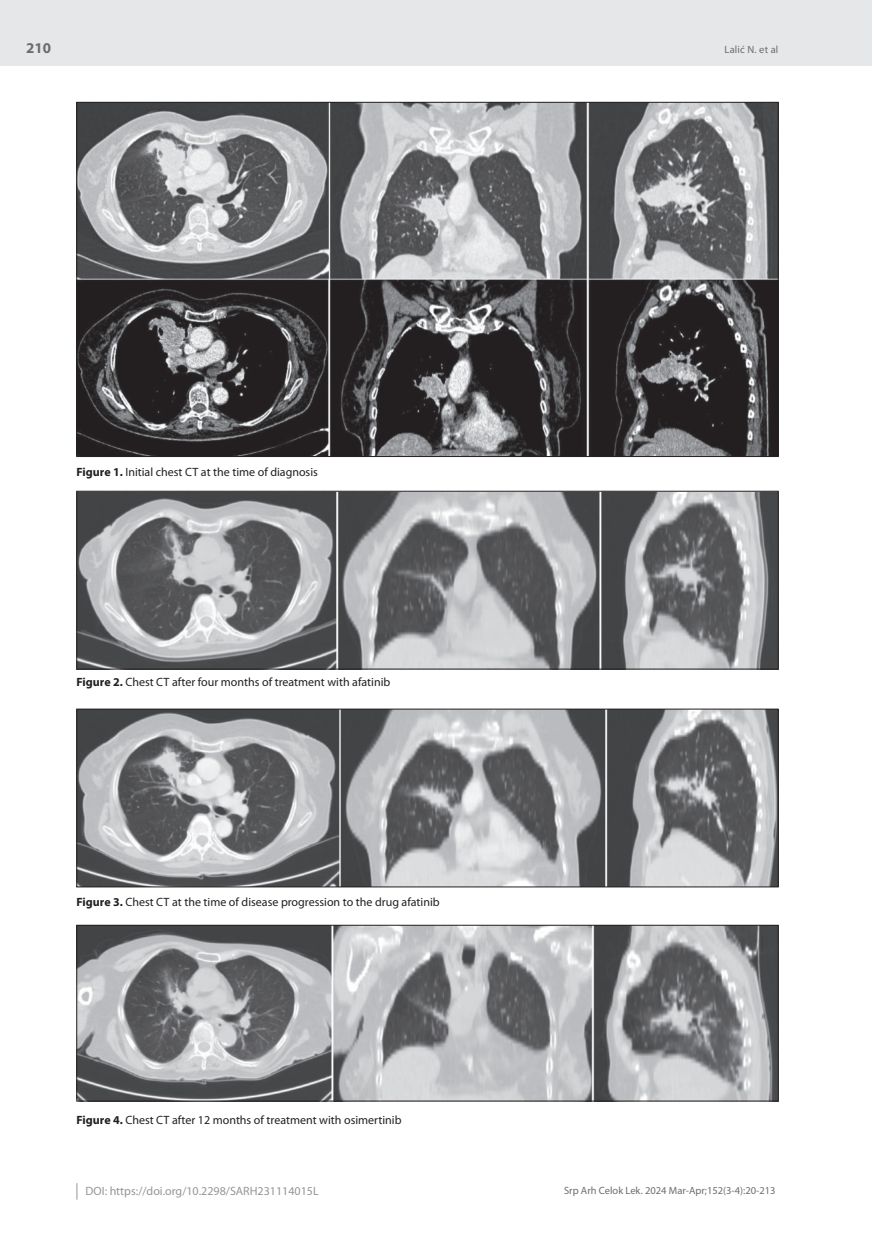
<style>
.page{position:relative;width:872px;height:1234px;background:#fff}
.page>*{position:absolute;margin:0;border:0;box-sizing:border-box;transform-origin:0 0}
.t1{font:700 15px "Myriad Pro";color:#6c6d70}
.t2{font:12px "Myriad Pro";color:#231f20}
.t3{font:12px "Myriad Pro";color:#939598}
.t4{font:10.5px "Myriad Pro";color:#6c6d70}
.s1{font-weight:700}
</style>
<div class="page">
<div style="left:0;top:0;width:872px;height:66px;background:#e6e7e9"></div>
<svg style="left:77px;top:1183px;width:1px;height:16px"></svg>
<img style="left:79px;top:104px;width:697px;height:350px">
<img style="left:79px;top:493px;width:697px;height:174px">
<div style="left:77px;top:491px;width:701px;height:178px;border:1px solid #231f20"></div>
<img style="left:79px;top:710px;width:697px;height:174px">
<div style="left:77px;top:708px;width:701px;height:178px;border:1px solid #231f20"></div>
<img style="left:79px;top:926px;width:697px;height:172px">
<div style="left:77px;top:924px;width:701px;height:176px;border:1px solid #231f20"></div>
<p class="t1" style="left:26px;top:38px;width:26px">210</p>
<p class="t4" style="left:724px;top:43px;width:55px">Lalić N. et al</p>
<p class="t2" style="left:77px;top:464px;width:243px"><span class="s1">Figure 1.</span> Initial chest CT at the time of diagnosis</p>
<p class="t2" style="left:77px;top:674px;width:315px"><span class="s1">Figure 2.</span> Chest CT after four months of treatment with afatinib</p>
<p class="t2" style="left:77px;top:894px;width:365px"><span class="s1">Figure 3.</span> Chest CT at the time of disease progression to the drug afatinib</p>
<p class="t2" style="left:77px;top:1112px;width:326px"><span class="s1">Figure 4.</span> Chest CT after 12 months of treatment with osimertinib</p>
<p class="t3" style="left:86px;top:1183px;width:235px">DOI: https://doi.org/10.2298/SARH231114015L</p>
<p class="t4" style="left:564px;top:1184px;width:213px">Srp Arh Celok Lek. 2024 Mar-Apr;152(3-4):20-213</p>
</div>
